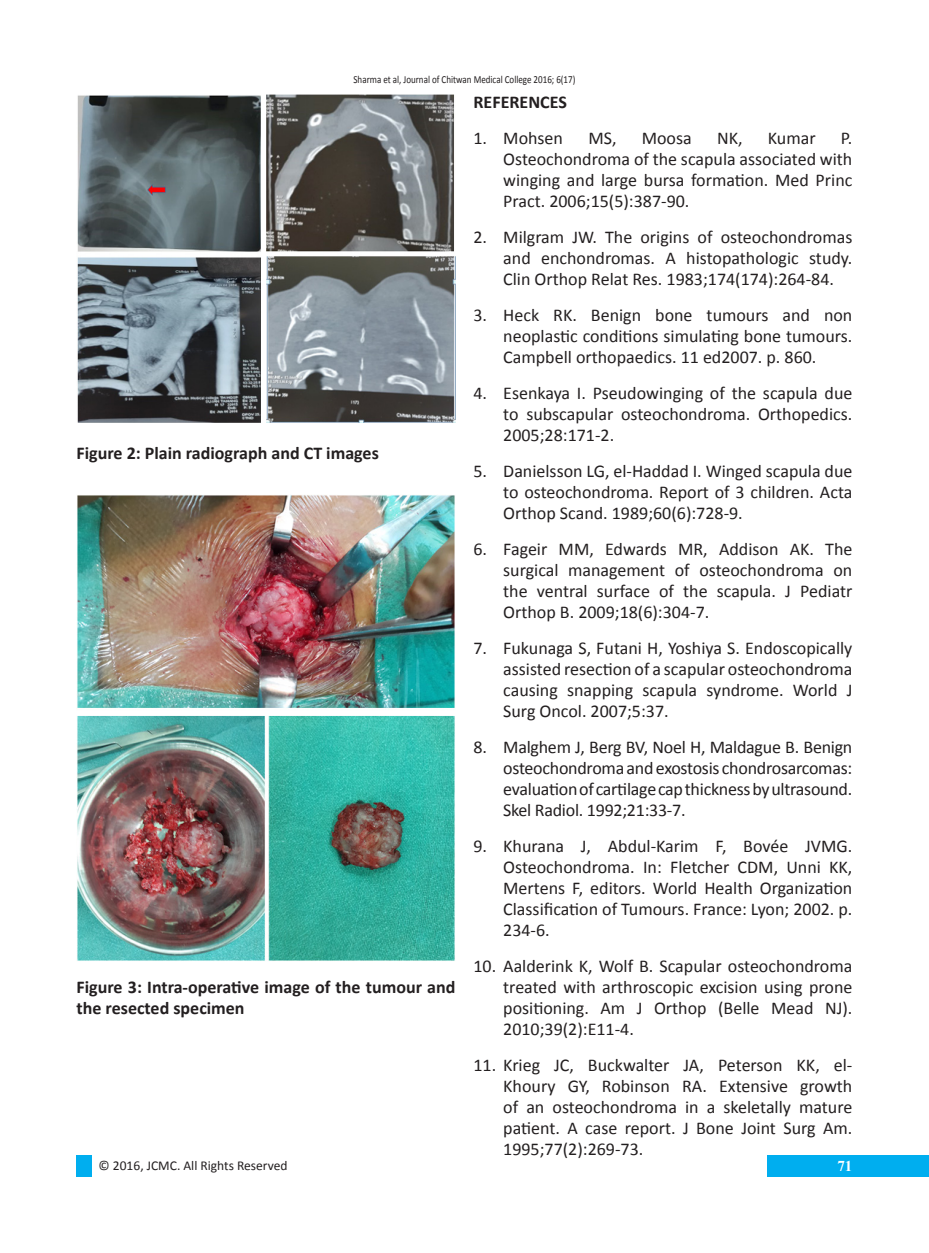
<style>
.page{position:relative;width:929px;height:1253px;background:#fff}
.page>*{position:absolute;margin:0;border:0;box-sizing:border-box;transform-origin:0 0}
.EndNote_Bibliography{font:18px/21px "Calibri";color:#231f20;text-align:justify}
.EndNote_Bibliography-2{font:700 18px/21px "Calibri";color:#231f20}
.t1{font:700 15px "Times New Roman";color:#fff}
.t2{font:13.5px "Calibri";color:#231f20}
.t3{font:10.8px "Calibri";color:#231f20;scale:.83 1}
</style>
<div class="page">
<div style="left:767px;top:1155px;width:162px;height:21px;background:#00aeef"></div>
<div style="left:77px;top:1155px;width:15px;height:21px;background:#00aeef"></div>
<img style="left:77px;top:95px;width:378px;height:328px">
<img style="left:77px;top:495px;width:378px;height:466px">
<p class="t3" style="left:353px;top:73px;width:269px">Sharma et al, Journal of Chitwan Medical College 2016; 6(17)</p>
<p class="EndNote_Bibliography-2" style="left:77px;top:442px;width:304px">Figure 2: Plain radiograph and CT images</p>
<p class="EndNote_Bibliography-2" style="left:77px;top:976px;width:380px">Figure 3: Intra-operative image of the tumour and the resected specimen</p>
<p class="EndNote_Bibliography-2" style="left:473px;top:92px;width:95px">REFERENCES</p>
<p class="EndNote_Bibliography" style="left:473px;top:128px;width:91px">1. Mohsen</p>
<p class="EndNote_Bibliography" style="left:588px;top:128px;width:30px">MS,</p>
<p class="EndNote_Bibliography" style="left:642px;top:128px;width:52px">Moosa</p>
<p class="EndNote_Bibliography" style="left:717px;top:128px;width:27px">NK,</p>
<p class="EndNote_Bibliography" style="left:768px;top:128px;width:49px">Kumar</p>
<p class="EndNote_Bibliography" style="left:503px;top:128px;width:351px;text-indent:338px">P.<br>Osteochondroma of the scapula associated with winging and large bursa formation. Med Princ Pract. 2006;15(5):387-90.</p>
<p class="EndNote_Bibliography" style="left:503px;top:227px;width:351px;text-indent:-30px">2. Milgram JW. The origins of osteochondromas and enchondromas. A histopathologic study.<br>Clin Orthop Relat Res. 1983;174(174):264-84.</p>
<p class="EndNote_Bibliography" style="left:503px;top:305px;width:351px;text-indent:-30px">3. Heck RK. Benign bone tumours and non neoplastic conditions simulating bone tumours.<br>Campbell orthopaedics. 11 ed2007. p. 860.</p>
<p class="EndNote_Bibliography" style="left:503px;top:383px;width:351px;text-indent:-30px">4. Esenkaya I. Pseudowinging of the scapula due to subscapular osteochondroma. Orthopedics.<br>2005;28:171-2.</p>
<p class="EndNote_Bibliography" style="left:503px;top:461px;width:351px;text-indent:-30px">5. Danielsson LG, el-Haddad I. Winged scapula due to osteochondroma. Report of 3 children. Acta Orthop Scand. 1989;60(6):728-9.</p>
<p class="EndNote_Bibliography" style="left:503px;top:539px;width:351px;text-indent:-30px">6. Fageir MM, Edwards MR, Addison AK. The surgical management of osteochondroma on the ventral surface of the scapula. J Pediatr Orthop B. 2009;18(6):304-7.</p>
<p class="EndNote_Bibliography" style="left:503px;top:638px;width:351px;text-indent:-30px">7. Fukunaga S, Futani H, Yoshiya S. Endoscopically assisted resection of a scapular osteochondroma causing snapping scapula syndrome. World J Surg Oncol. 2007;5:37.</p>
<p class="EndNote_Bibliography" style="left:503px;top:737px;width:351px;text-indent:-30px">8. Malghem J, Berg BV, Noel H, Maldague B. Benign osteochondroma and exostosis chondrosarcomas: evaluation of cartilage cap thickness by ultrasound.<br>Skel Radiol. 1992;21:33-7.</p>
<p class="EndNote_Bibliography" style="left:503px;top:836px;width:351px;text-indent:-30px">9. Khurana J, Abdul-Karim F, Bovée JVMG.<br>Osteochondroma. In: Fletcher CDM, Unni KK, Mertens F, editors. World Health Organization Classification of Tumours. France: Lyon; 2002. p.<br>234-6.</p>
<p class="EndNote_Bibliography" style="left:503px;top:956px;width:351px;text-indent:-30px">10. Aalderink K, Wolf B. Scapular osteochondroma treated with arthroscopic excision using prone positioning. Am J Orthop (Belle Mead NJ).<br>2010;39(2):E11-4.</p>
<p class="EndNote_Bibliography" style="left:503px;top:1055px;width:351px;text-indent:-30px">11. Krieg JC, Buckwalter JA, Peterson KK, el-Khoury GY, Robinson RA. Extensive growth of an osteochondroma in a skeletally mature patient. A case report. J Bone Joint Surg Am.<br>1995;77(2):269-73.</p>
<p class="t2" style="left:99px;top:1157px;width:190px">© 2016, JCMC. All Rights Reserved</p>
<p class="t1" style="left:837px;top:1155px;width:16px">71</p>
</div>
